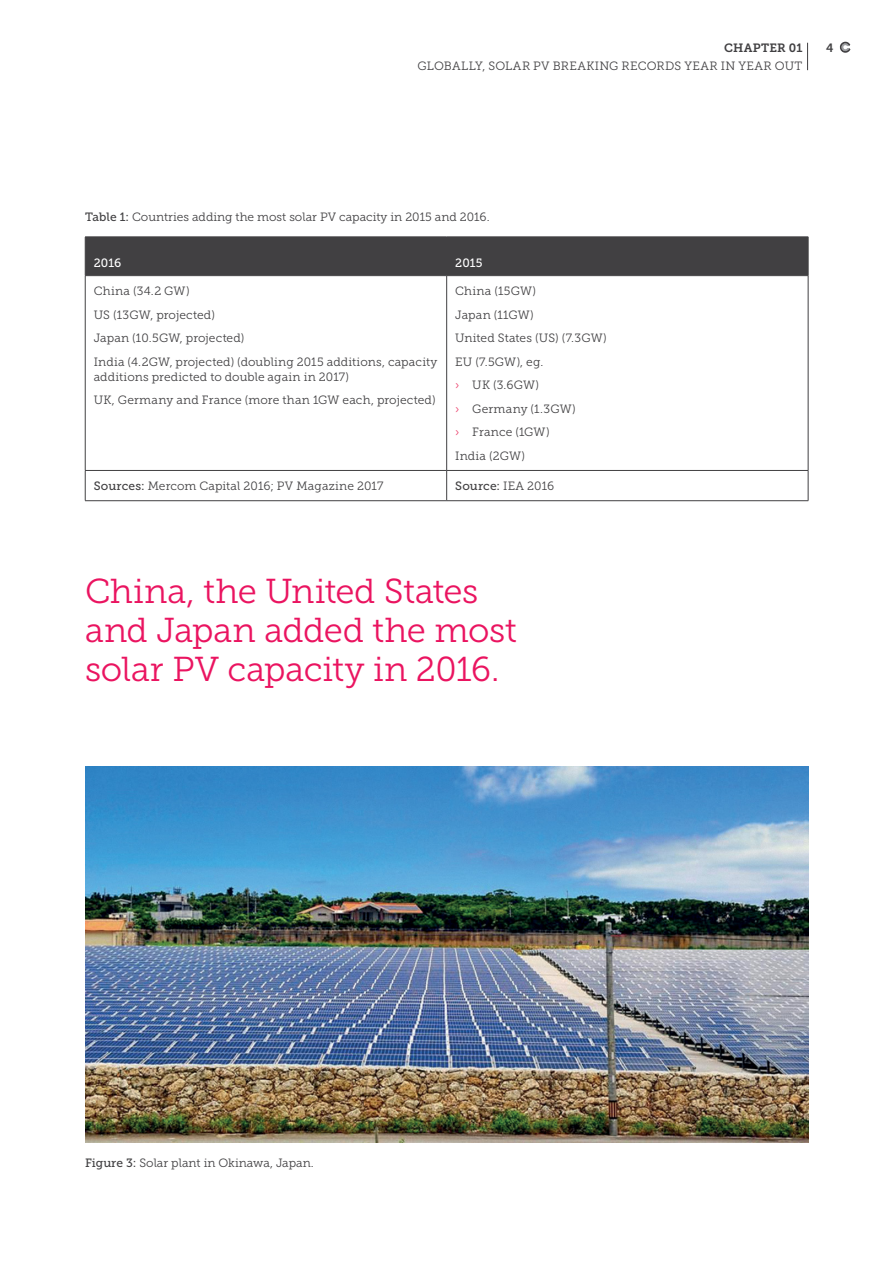
<style>
.page{position:relative;width:893px;height:1263px;background:#fff}
.page>*{position:absolute;margin:0;border:0;box-sizing:border-box;transform-origin:0 0}
.t1{font:34.5px/39px "Museo Slab 300";letter-spacing:-.01em;color:#ea1460}
.t2{font:12px/23.5px "Museo Slab 300";letter-spacing:.005em;color:#414042}
.t3{font:12px "Museo Slab 300";letter-spacing:.025em;color:#414042}
.t4{font:12px "Museo Slab 500";letter-spacing:.01em;color:#414042}
.t5{font:12px "Museo Slab 700";letter-spacing:.02em;color:#414042}
.t6{font:12px "Museo Slab 500";letter-spacing:.01em;color:#fff}
.s1{font-family:"Museo Slab 500"}
.s2{color:#ec3f6b}
.s3{font-family:"Museo Slab 300"}
</style>
<div class="page">
<img style="left:85px;top:766px;width:723px;height:376px">
<div style="left:86px;top:238px;width:722px;height:37px;background:#414042"></div>
<svg style="left:86px;top:276px;width:722px;height:224px"></svg>
<hr style="left:446px;top:237px;width:1px;height:38px;background:#414042">
<hr style="left:447px;top:470px;width:361px;height:1px;background:#414042">
<hr style="left:85px;top:237px;width:362px;height:1px;background:#414042">
<hr style="left:85px;top:237px;width:1px;height:38px;background:#414042">
<hr style="left:447px;top:237px;width:361px;height:1px;background:#414042">
<hr style="left:808px;top:237px;width:1px;height:38px;background:#414042">
<hr style="left:447px;top:275px;width:361px;height:1px;background:#414042">
<hr style="left:808px;top:276px;width:1px;height:194px;background:#414042">
<svg style="left:808px;top:471px;width:1px;height:29px"></svg>
<hr style="left:447px;top:500px;width:361px;height:1px;background:#414042">
<hr style="left:85px;top:275px;width:362px;height:1px;background:#414042">
<hr style="left:85px;top:276px;width:1px;height:194px;background:#414042">
<hr style="left:446px;top:276px;width:1px;height:194px;background:#414042">
<hr style="left:85px;top:470px;width:362px;height:1px;background:#414042">
<svg style="left:85px;top:471px;width:1px;height:29px"></svg>
<svg style="left:446px;top:471px;width:1px;height:29px"></svg>
<hr style="left:85px;top:500px;width:362px;height:1px;background:#414042">
<svg style="left:839px;top:42px;width:11px;height:11px"></svg>
<svg style="left:807px;top:43px;width:1px;height:27px"></svg>
<p class="t5" style="left:724px;top:41px;width:80px">CHAPTER 01</p>
<p class="t5" style="left:826px;top:41px;width:9px">4</p>
<p class="t3" style="left:418px;top:59px;width:386px">GLOBALLY, SOLAR PV BREAKING RECORDS YEAR IN YEAR OUT</p>
<p class="t2" style="left:85px;top:206px;width:406px"><span class="s1">Table 1:</span> Countries adding the most solar PV capacity in 2015 and 2016.</p>
<p class="t6" style="left:94px;top:256px;width:29px">2016</p>
<p class="t6" style="left:455px;top:256px;width:29px">2015</p>
<p class="t2" style="left:94px;top:279px;width:345px">China (34.2 GW)<br>US (13GW, projected)<br>Japan (10.5GW, projected)<br>India (4.2GW, projected) (doubling 2015 additions, capacity</p>
<p class="t2" style="left:94px;top:365px;width:343px">additions predicted to double again in 2017)<br>UK, Germany and France (more than 1GW each, projected)</p>
<p class="t2" style="left:455px;top:279px;width:153px">China (15GW)<br>Japan (11GW)<br>United States (US) (7.3GW)<br>EU (7.5GW), eg.<br><span class="s2">›</span> UK (3.6GW)<br><span class="s2">›</span> Germany (1.3GW)<br><span class="s2">›</span> France (1GW)<br>India (2GW)</p>
<p class="t2" style="left:94px;top:474px;width:291px"><span class="s1">Sources:</span> Mercom Capital 2016; PV Magazine 2017</p>
<p class="t4" style="left:455px;top:479px;width:101px">Source: <span class="s3">IEA 2016</span></p>
<h1 class="t1" style="left:85px;top:571px;width:433px">China, the United States and Japan added the most solar PV capacity in 2016.</h1>
<p class="t2" style="left:85px;top:1151px;width:230px"><span class="s1">Figure 3:</span> Solar plant in Okinawa, Japan.</p>
</div>
